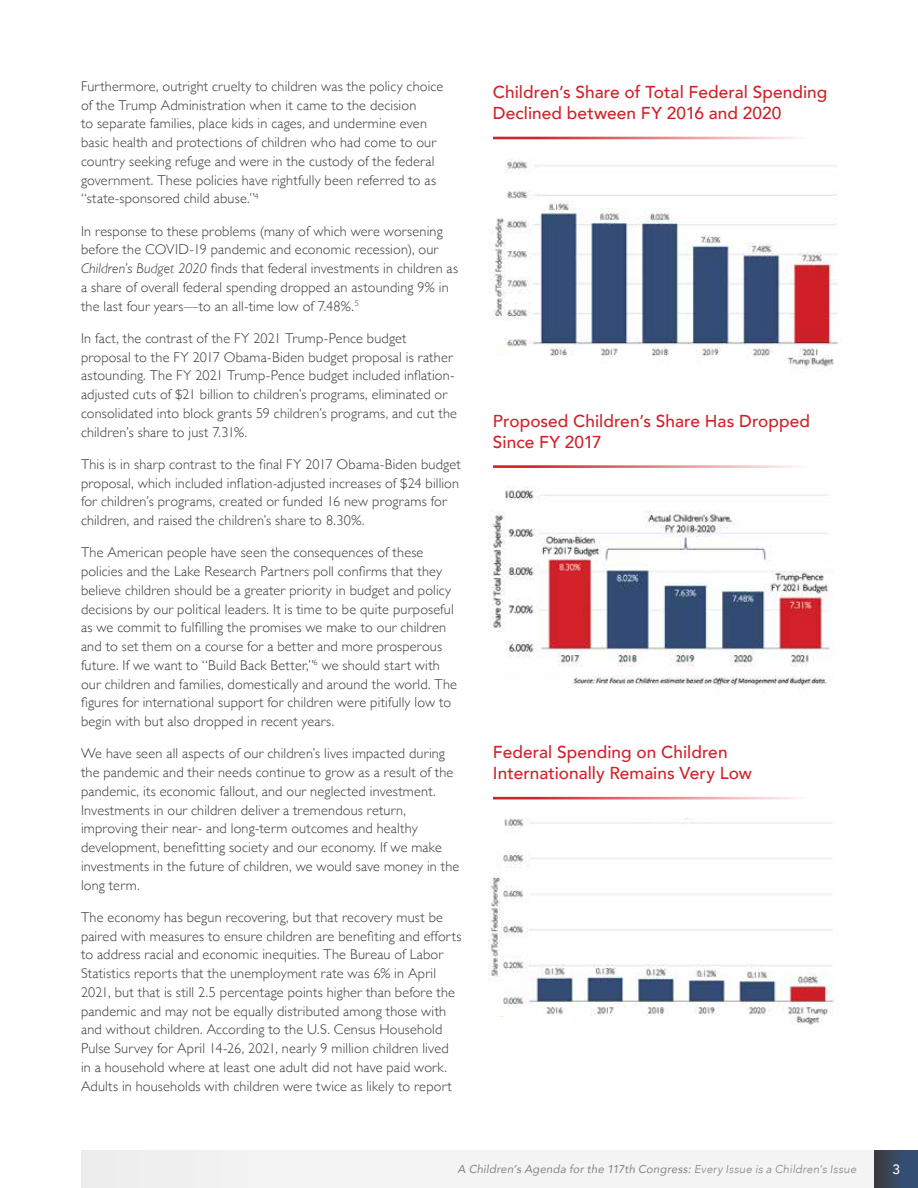
<style>
.page{position:relative;width:918px;height:1188px;background:#fff}
.page>*{position:absolute;margin:0;border:0;box-sizing:border-box;transform-origin:0 0}
.t1{font:500 17.25px/20.7px "Avenir";letter-spacing:.005em;color:#d12129}
.t2{font:300 14.25px/18.8px "Gill Sans";letter-spacing:.015em;color:#383838}
.t3{font:500 13.5px "Avenir";color:#fff}
.t4{font:italic 11.4px "Avenir";letter-spacing:.015em;color:#868281}
.s1{font-style:italic}
.s2{font-weight:300}
</style>
<div class="page">
<div style="left:81px;top:1150px;width:837px;height:38px;background:#f4f4f5"></div>
<div style="left:875px;top:1150px;width:43px;height:38px;background:linear-gradient(to right,#3c3d41,#335281)"></div>
<img style="left:489px;top:159px;width:349px;height:213px">
<hr style="left:493px;top:137px;width:359px;height:2px;background:#d12129">
<div style="left:489px;top:356px;width:83px;height:28px;background:#fff"></div>
<img style="left:489px;top:487px;width:344px;height:199px">
<hr style="left:493px;top:465px;width:359px;height:3px;background:#d12129">
<div style="left:489px;top:682px;width:83px;height:28px;background:#fff"></div>
<img style="left:489px;top:818px;width:345px;height:207px">
<hr style="left:493px;top:797px;width:359px;height:2px;background:#d12129">
<div style="left:489px;top:1018px;width:83px;height:28px;background:#fff"></div>
<p class="t2" style="left:81px;top:76px;width:364px">Furthermore, outright cruelty to children was the policy choice of the Trump Administration when it came to the decision<br>to separate families, place kids in cages, and undermine even basic health and protections of children who had come to our country seeking refuge and were in the custody of the federal government. These policies have rightfully been referred to as “state-sponsored child abuse.”<sup>4</sup></p>
<p class="t2" style="left:81px;top:221px;width:379px">In response to these problems (many of which were worsening before the COVID‑19 pandemic and economic recession), our <span class="s1">Children’s Budget 2020</span> finds that federal investments in children as a share of overall federal spending dropped an astounding 9% in the last four years—to an all-time low of 7.48%.<sup>5</sup></p>
<p class="t2" style="left:81px;top:328px;width:378px">In fact, the contrast of the FY 2021 Trump-Pence budget proposal to the FY 2017 Obama-Biden budget proposal is rather astounding. The FY 2021 Trump-Pence budget included inflation&shy;adjusted cuts of $21 billion to children’s programs, eliminated or consolidated into block grants 59 children’s programs, and cut the children’s share to just 7.31%.</p>
<p class="t2" style="left:81px;top:454px;width:381px">This is in sharp contrast to the final FY 2017 Obama-Biden budget proposal, which included inflation-adjusted increases of $24 billion for children’s programs, created or funded 16 new programs for children, and raised the children’s share to 8.30%.</p>
<p class="t2" style="left:81px;top:543px;width:378px">The American people have seen the consequences of these policies and the Lake Research Partners poll confirms that they believe children should be a greater priority in budget and policy decisions by our political leaders. It is time to be quite purposeful as we commit to fulfilling the promises we make to our children and to set them on a course for a better and more prosperous future. If we want to “Build Back Better,”<sup>6</sup> we should start with our children and families, domestically and around the world. The figures for international support for children were pitifully low to begin with but also dropped in recent years.</p>
<p class="t2" style="left:81px;top:744px;width:380px">We have seen all aspects of our children’s lives impacted during the pandemic and their needs continue to grow as a result of the pandemic, its economic fallout, and our neglected investment.<br>Investments in our children deliver a tremendous return, improving their near- and long-term outcomes and healthy development, benefitting society and our economy. If we make investments in the future of children, we would save money in the long term.</p>
<p class="t2" style="left:81px;top:907px;width:382px">The economy has begun recovering, but that recovery must be paired with measures to ensure children are benefiting and efforts to address racial and economic inequities. The Bureau of Labor Statistics reports that the unemployment rate was 6% in April 2021, but that is still 2.5 percentage points higher than before the pandemic and may not be equally distributed among those with and without children. According to the U.S. Census Household Pulse Survey for April 14-26, 2021, nearly 9 million children lived in a household where at least one adult did not have paid work.<br>Adults in households with children were twice as likely to report</p>
<p class="t1" style="left:493px;top:81px;width:336px">Children’s Share of Total Federal Spending<br>Declined between FY 2016 and 2020</p>
<p class="t1" style="left:493px;top:410px;width:319px">Proposed Children’s Share Has Dropped<br>Since FY 2017</p>
<p class="t1" style="left:493px;top:741px;width:260px">Federal Spending on Children<br>Internationally Remains Very Low</p>
<p class="t4" style="left:457px;top:1162px;width:400px">A Children’s Agenda for the 117th Congress: <span class="s2">Every Issue is a Children’s Issue</span></p>
<p class="t3" style="left:893px;top:1158px;width:9px">3</p>
</div>
